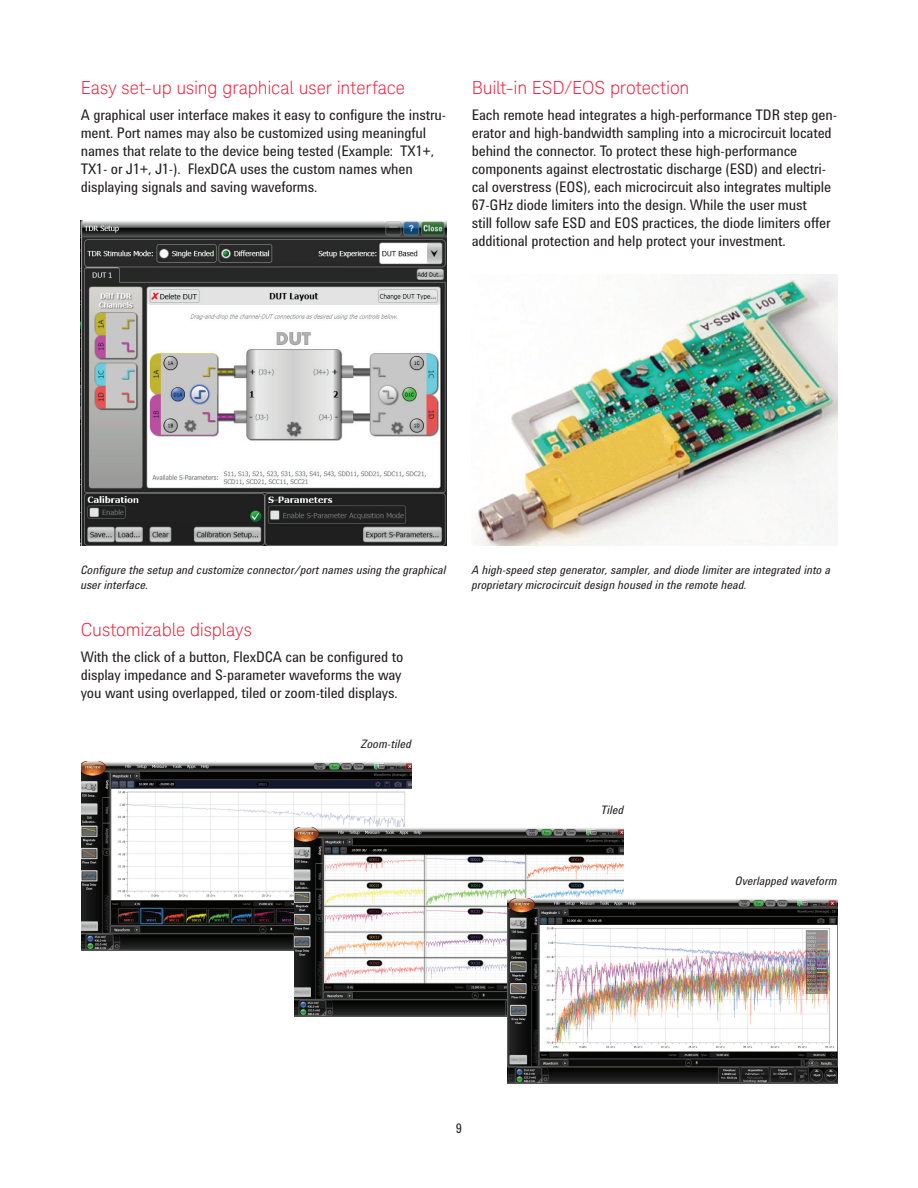
<style>
.page{position:relative;width:918px;height:1188px;background:#fff}
.page>*{position:absolute;margin:0;border:0;box-sizing:border-box;transform-origin:0 0}
.t1{font:300 18px "Keysight Sans";letter-spacing:-.005em;color:#ed1a36}
.t2{font:15px/18px "Agilent Condensed CFF";letter-spacing:-.01em;color:#231f20}
.t3{font:13.5px "Agilent Condensed CFF";color:#231f20}
.t4{font:italic 12px/15px "Agilent Condensed CFF";color:#231f20}
</style>
<div class="page">
<img style="left:81px;top:221px;width:365px;height:324px">
<img style="left:82px;top:761px;width:329px;height:190px">
<img style="left:294px;top:827px;width:330px;height:189px">
<img style="left:477px;top:275px;width:360px;height:270px">
<img style="left:507px;top:898px;width:330px;height:186px">
<p class="t1" style="left:81px;top:77px;width:326px">Easy set-up using graphical user interface</p>
<p class="t2" style="left:81px;top:106px;width:367px">A graphical user interface makes it easy to configure the instru&shy;ment. Port names may also be customized using meaningful names that relate to the device being tested (Example: TX1+, TX1- or J1+, J1-). FlexDCA uses the custom names when displaying signals and saving waveforms.</p>
<p class="t1" style="left:472px;top:77px;width:219px">Built-in ESD/EOS protection</p>
<p class="t2" style="left:472px;top:106px;width:367px">Each remote head integrates a high-performance TDR step gen&shy;erator and high-bandwidth sampling into a microcircuit located behind the connector. To protect these high-performance components against electrostatic discharge (ESD) and electri&shy;cal overstress (EOS), each microcircuit also integrates multiple 67-GHz diode limiters into the design. While the user must<br>still follow safe ESD and EOS practices, the diode limiters offer additional protection and help protect your investment.</p>
<p class="t4" style="left:81px;top:562px;width:367px">Configure the setup and customize connector/port names using the graphical user interface.</p>
<p class="t4" style="left:472px;top:562px;width:360px">A high-speed step generator, sampler, and diode limiter are integrated into a proprietary microcircuit design housed in the remote head.</p>
<p class="t1" style="left:81px;top:619px;width:172px">Customizable displays</p>
<p class="t2" style="left:81px;top:648px;width:324px;text-align:justify">With the click of a button, FlexDCA can be configured to display impedance and S-parameter waveforms the way you want using overlapped, tiled or zoom-tiled displays.</p>
<p class="t4" style="left:361px;top:736px;width:52px">Zoom-tiled</p>
<p class="t3" style="left:456px;top:1118px;width:8px">9</p>
<p class="t4" style="left:601px;top:802px;width:24px">Tiled</p>
<p class="t4" style="left:735px;top:873px;width:104px">Overlapped waveform</p>
</div>
